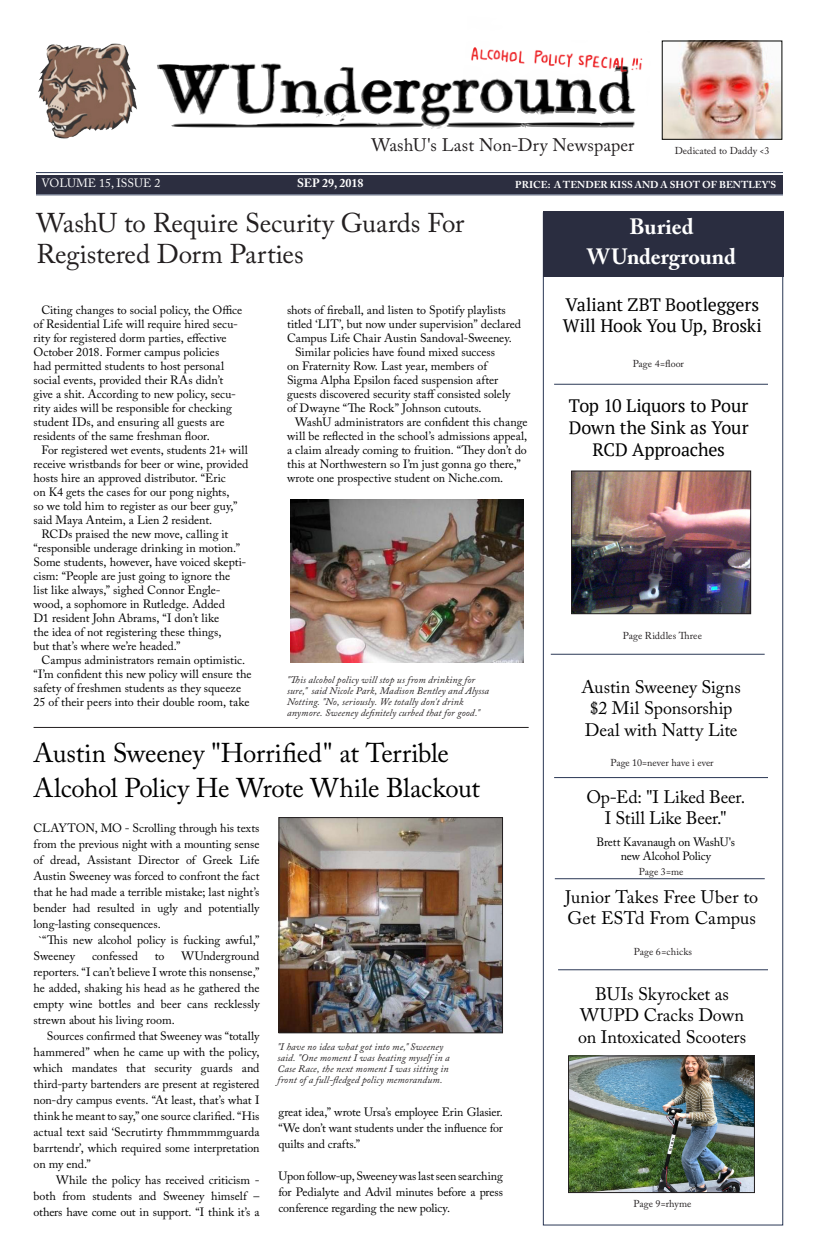
<style>
.page{position:relative;width:819px;height:1260px;background:#fff}
.page>*{position:absolute;margin:0;border:0;box-sizing:border-box;transform-origin:0 0}
.t1{font:27px "Adobe Caslon Pro";letter-spacing:-.01em;color:#000}
.t2{font:27px "Adobe Caslon Pro";letter-spacing:-.005em;color:#231f20}
.t3{font:700 22px/30px "Adobe Caslon Pro";color:#fff;text-align:center}
.t4{font:18px/21.6px "Adobe Caslon Pro";letter-spacing:-.005em;color:#000;text-align:center}
.t5{font:18px/21.6px "PT Serif";letter-spacing:-.01em;color:#000;text-align:center}
.t6{font:18px "Adobe Caslon Pro";letter-spacing:.005em;color:#231f20}
.body_copy_no_indent{font:12px/14px "Adobe Caslon Pro";letter-spacing:-.005em;color:#000}
.t7{font:12px "Adobe Caslon Pro";color:#fff}
.t8{font:700 12px "Adobe Caslon Pro";color:#fff}
.t9{font:italic 10px/11px "Adobe Caslon Pro";letter-spacing:.015em;color:#231f20}
.univers_burieds{font:10px "Adobe Caslon Pro";color:#231f20}
.t10{font:700 10px "Adobe Caslon Pro";color:#fff}
</style>
<div class="page">
<div style="left:36px;top:175px;width:746px;height:18px;background:#2c2e40"></div>
<hr style="left:558px;top:970px;width:210px;height:1px;background:#2b3855">
<hr style="left:36px;top:194px;width:747px;height:1px;background:#2b3855">
<div style="left:543px;top:212px;width:240px;height:65px;background:#2a2d40"></div>
<hr style="left:36px;top:172px;width:747px;height:1px;background:#2b3855">
<hr style="left:551px;top:654px;width:214px;height:1px;background:#2b3855">
<img style="left:38px;top:43px;width:98px;height:96px">
<img style="left:157px;top:63px;width:478px;height:66px">
<hr style="left:554px;top:384px;width:214px;height:1px;background:#2b3855">
<hr style="left:34px;top:727px;width:495px;height:1px;background:#231f20">
<img style="left:573px;top:473px;width:176px;height:139px">
<div style="left:571px;top:471px;width:180px;height:143px;border:1px solid #231f20"></div>
<hr style="left:555px;top:878px;width:210px;height:1px;background:#2b3855">
<img style="left:280px;top:819px;width:221px;height:212px">
<div style="left:278px;top:817px;width:225px;height:216px;border:1px solid #231f20"></div>
<img style="left:570px;top:1057px;width:183px;height:134px">
<div style="left:568px;top:1055px;width:187px;height:138px;border:1px solid #231f20"></div>
<hr style="left:554px;top:777px;width:214px;height:1px;background:#2b3855">
<img style="left:664px;top:42px;width:116px;height:96px">
<div style="left:662px;top:40px;width:120px;height:100px;border:1px solid #040503"></div>
<img style="left:291px;top:499px;width:233px;height:164px">
<img style="left:461px;top:47px;width:182px;height:69px">
<p class="t6" style="left:372px;top:134px;width:264px">WashU's Last Non-Dry Newspaper</p>
<p class="univers_burieds" style="left:675px;top:144px;width:96px">Dedicated to Daddy &lt;3</p>
<p class="t7" style="left:42px;top:176px;width:120px">VOLUME 15, ISSUE 2</p>
<p class="t8" style="left:297px;top:176px;width:68px">SEP 29, 2018</p>
<p class="t10" style="left:515px;top:179px;width:262px">PRICE: A TENDER KISS AND A SHOT OF BENTLEY'S</p>
<p class="t3" style="left:587px;top:212px;width:150px">Buried<br>WUnderground</p>
<p class="t2" style="left:36px;top:207px;width:429px">WashU to Require Security Guards For</p>
<p class="t2" style="left:36px;top:238px;width:269px">Registered Dorm Parties</p>
<p class="body_copy_no_indent" style="left:34px;top:303px;width:210px;text-indent:8px">Citing changes to social policy, the Office of Residential Life will require hired secu&shy;rity for registered dorm parties, effective October 2018. Former campus policies<br>had permitted students to host personal social events, provided their RAs didn’t give a shit. According to new policy, secu&shy;rity aides will be responsible for checking student IDs, and ensuring all guests are residents of the same freshman floor.</p>
<p class="body_copy_no_indent" style="left:34px;top:443px;width:216px;text-indent:8px">For registered wet events, students 21+ will receive wristbands for beer or wine, provided hosts hire an approved distributor. “Eric<br>on K4 gets the cases for our pong nights,<br>so we told him to register as our beer guy,” said Maya Anteim, a Lien 2 resident.</p>
<p class="body_copy_no_indent" style="left:34px;top:527px;width:214px;text-indent:8px">RCDs praised the new move, calling it “responsible underage drinking in motion.” Some students, however, have voiced skepti&shy;cism: “People are just going to ignore the list like always,” sighed Connor Engle&shy;wood, a sophomore in Rutledge. Added<br>D1 resident John Abrams, “I don’t like<br>the idea of not registering these things,<br>but that’s where we’re headed.”</p>
<p class="body_copy_no_indent" style="left:34px;top:653px;width:219px;text-indent:8px">Campus administrators remain optimistic. “I’m confident this new policy will ensure the safety of freshmen students as they squeeze 25 of their peers into their double room, take</p>
<p class="body_copy_no_indent" style="left:287px;top:303px;width:236px">shots of fireball, and listen to Spotify playlists titled ‘LIT’, but now under supervision” declared<br>Campus Life Chair Austin Sandoval-Sweeney.</p>
<p class="body_copy_no_indent" style="left:287px;top:345px;width:225px;text-indent:8px">Similar policies have found mixed success on Fraternity Row. Last year, members of Sigma Alpha Epsilon faced suspension after guests discovered security staff consisted solely of Dwayne “The Rock” Johnson cutouts.</p>
<p class="body_copy_no_indent" style="left:287px;top:415px;width:242px;text-indent:8px">WashU administrators are confident this change will be reflected in the school’s admissions appeal, a claim already coming to fruition. “They don’t do this at Northwestern so I’m just gonna go there,” wrote one prospective student on Niche.com.</p>
<p class="t9" style="left:287px;top:674px;width:203px">"This alcohol policy will stop us from drinking for sure," said Nicole Park, Madison Bentley and Alyssa Notting. "No, seriously. We totally don't drink anymore. Sweeney definitely curbed that for good."</p>
<p class="t1" style="left:34px;top:737px;width:417px">Austin Sweeney "Horrified" at Terrible</p>
<p class="t1" style="left:34px;top:772px;width:448px">Alcohol Policy He Wrote While Blackout</p>
<p class="body_copy_no_indent" style="left:34px;top:820px;width:227px;line-height:16px;text-align:justify">CLAYTON, MO - Scrolling through his texts from the previous night with a mounting sense of dread, Assistant Director of Greek Life Austin Sweeney was forced to confront the fact that he had made a terrible mistake; last night’s bender had resulted in ugly and potentially long-lasting consequences.</p>
<p class="body_copy_no_indent" style="left:34px;top:932px;width:227px;line-height:16px;text-indent:5px">`“This new alcohol policy is fucking awful,”<br>Sweeney</p>
<p class="body_copy_no_indent" style="left:34px;top:948px;width:227px;line-height:16px;text-align:justify;text-indent:148px">WUnderground reporters. “I can’t believe I wrote this nonsense,” he added, shaking his head as he gathered the empty wine bottles and beer cans recklessly strewn about his living room.</p>
<p class="body_copy_no_indent" style="left:34px;top:1028px;width:227px;line-height:16px;text-align:justify;text-indent:13px">Sources confirmed that Sweeney was “totally hammered” when he came up with the policy, which mandates that security guards and third-party bartenders are present at registered non-dry campus events. “At least, that’s what I think he meant to say,” one source clarified. “His actual text said ‘Secrutirty fhmmmmmguarda barrtendr’, which required some interpretation on my end.”</p>
<p class="body_copy_no_indent" style="left:34px;top:1172px;width:227px;line-height:16px;text-align:justify;text-indent:23px">While the policy has received criticism - both from students and Sweeney himself – others have come out in support. “I think it’s a</p>
<p class="body_copy_no_indent" style="left:92px;top:949px;width:47px">confessed</p>
<p class="body_copy_no_indent" style="left:155px;top:949px;width:11px">to</p>
<p class="t9" style="left:277px;top:1041px;width:174px">"I have no idea what got into me," Sweeney said. "One moment I was beating myself in a Case Race, the next moment I was sitting in front of a full-fledged policy memorandum.</p>
<p class="body_copy_no_indent" style="left:278px;top:1104px;width:226px;line-height:16px;text-align:justify">great idea,” wrote Ursa’s employee Erin Glasier. “We don’t want students under the influence for quilts and crafts.”</p>
<p class="body_copy_no_indent" style="left:278px;top:1168px;width:226px;line-height:16px;text-align:justify">Upon follow-up, Sweeney was last seen searching for Pedialyte and Advil minutes before a press conference regarding the new policy.</p>
<p class="t5" style="left:563px;top:293px;width:201px;text-align:left">Valiant ZBT Bootleggers<br>Will Hook You Up, Broski</p>
<p class="univers_burieds" style="left:633px;top:358px;width:53px">Page 4=floor</p>
<p class="t5" style="left:569px;top:395px;width:182px">Top 10 Liquors to Pour<br>Down the Sink as Your<br>RCD Approaches</p>
<p class="univers_burieds" style="left:623px;top:630px;width:81px">Page Riddles Three</p>
<p class="t4" style="left:581px;top:676px;width:161px;text-align:left">Austin Sweeney Signs $2 Mil Sponsorship<br>Deal with Natty Lite</p>
<p class="univers_burieds" style="left:611px;top:757px;width:105px">Page 10=never have i ever</p>
<p class="t4" style="left:586px;top:786px;width:160px">Op-Ed: "I Liked Beer.<br>I Still Like Beer."</p>
<p class="body_copy_no_indent" style="left:597px;top:835px;width:140px;text-align:center">Brett Kavanaugh on WashU's new Alcohol Policy</p>
<p class="univers_burieds" style="left:639px;top:866px;width:46px">Page 3=me</p>
<p class="t4" style="left:565px;top:886px;width:195px;text-align:left">Junior Takes Free Uber to<br>Get ESTd From Campus</p>
<p class="univers_burieds" style="left:634px;top:945px;width:60px">Page 6=chicks</p>
<p class="t4" style="left:578px;top:983px;width:170px">BUIs Skyrocket as<br>WUPD Cracks Down on Intoxicated Scooters</p>
<p class="univers_burieds" style="left:634px;top:1198px;width:59px">Page 9=rhyme</p>
</div>
